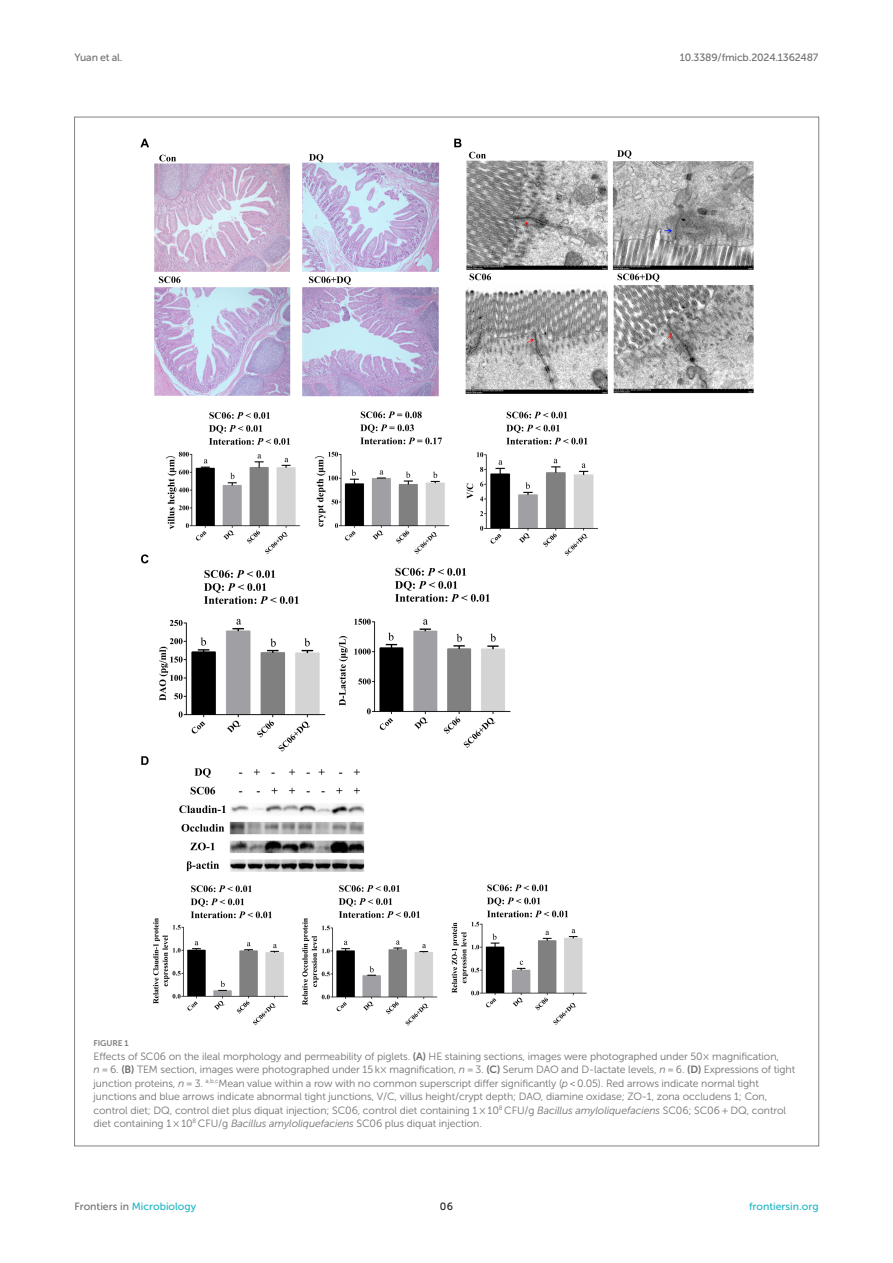
<style>
.page{position:relative;width:893px;height:1263px;background:#fff}
.page>*{position:absolute;margin:0;border:0;box-sizing:border-box;transform-origin:0 0}
.FIG_LEG{font:10.5px/13.5px "Museo Sans 300";letter-spacing:-.01em;color:#706f70}
.t1{font:10.5px "Museo Sans 500";color:#1db5c3}
.t2{font:10.5px "Museo Sans 500";letter-spacing:-.015em;color:#706f70}
.t3{font:10.5px "Museo Sans 500";color:#1b1c1b}
.FIG_HD{font:8.25px "Museo Sans 700";letter-spacing:-.01em;color:#7e7f7f}
.s1{font-family:"Museo Sans 700"}
.s2{font-style:italic}
.s3{color:#706f70}
</style>
<div class="page">
<img style="left:140px;top:138px;width:614px;height:888px">
<p class="t2" style="left:74px;top:51px;width:50px">Yuan et al.</p>
<p class="t2" style="left:680px;top:51px;width:140px">10.3389/fmicb.2024.1362487</p>
<p class="FIG_HD" style="left:94px;top:1038px;width:37px">FIGURE 1</p>
<p class="FIG_LEG" style="left:94px;top:1049px;width:703px">Effects of SC06 on the ileal morphology and permeability of piglets. <span class="s1">(A)</span> HE staining sections, images were photographed under 50× magnification,<br><span class="s2">n</span> = 6. <span class="s1">(B)</span> TEM section, images were photographed under 15 k× magnification, <span class="s2">n</span> = 3. <span class="s1">(C)</span> Serum DAO and D-lactate levels, <span class="s2">n</span> = 6. <span class="s1">(D)</span> Expressions of tight junction proteins, <span class="s2">n</span> = 3. <sup>a,b,c</sup>Mean value within a row with no common superscript differ significantly (<span class="s2">p</span> &lt; 0.05). Red arrows indicate normal tight junctions and blue arrows indicate abnormal tight junctions, V/C, villus height/crypt depth; DAO, diamine oxidase; ZO-1, zona occludens 1; Con, control diet; DQ, control diet plus diquat injection; SC06, control diet containing 1 × 10<sup>8</sup> CFU/g <span class="s2">Bacillus amyloliquefaciens</span> SC06; SC06 + DQ, control diet containing 1 × 10<sup>8</sup> CFU/g <span class="s2">Bacillus amyloliquefaciens</span> SC06 plus diquat injection.</p>
<p class="t1" style="left:74px;top:1200px;width:123px"><span class="s3">Frontiers in</span> Microbiology</p>
<p class="t3" style="left:440px;top:1200px;width:15px">06</p>
<p class="t1" style="left:749px;top:1200px;width:71px">frontiersin.org</p>
</div>
